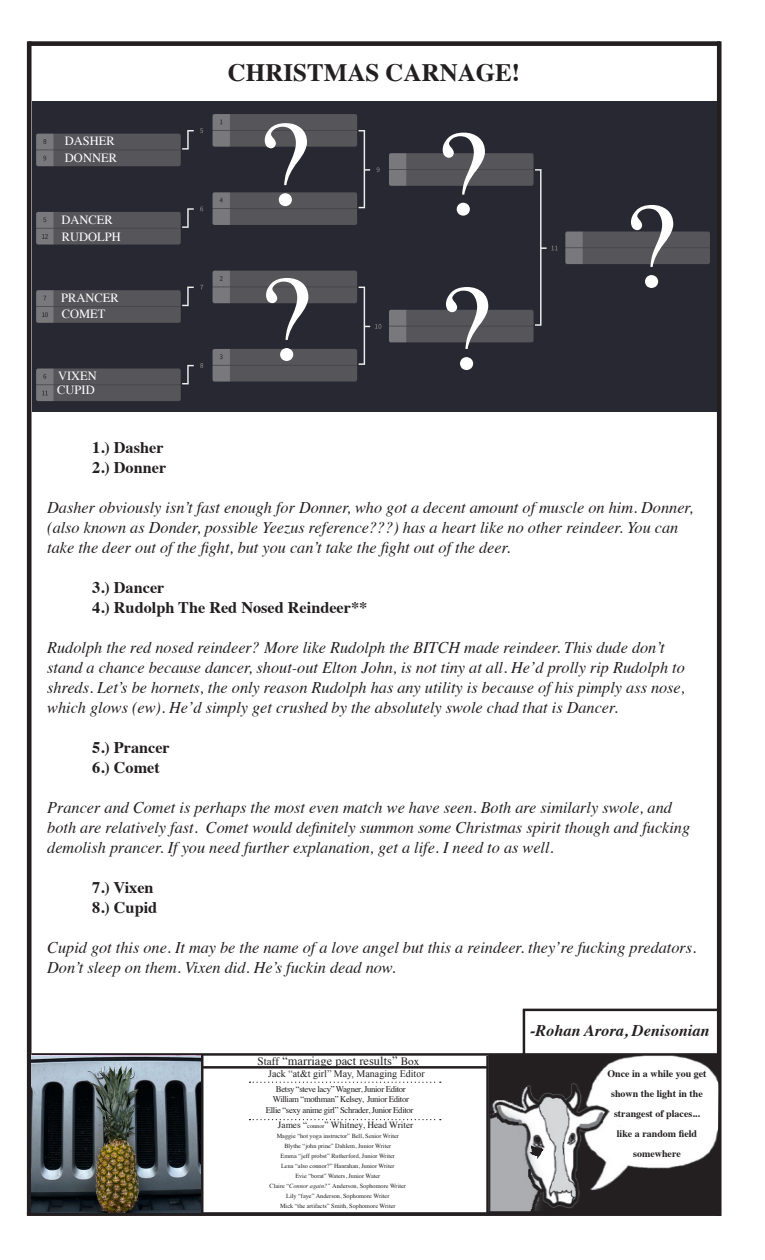
<style>
.page{position:relative;width:765px;height:1260px;background:#fff}
.page>*{position:absolute;margin:0;border:0;box-sizing:border-box;transform-origin:0 0}
.t1{font:121.25px "Times";color:#fff}
.t2{font:700 25px "Times";color:#231f20}
.t3{font:italic 16.25px/20px "Times";color:#231f20}
.t4{font:700 16.25px "Times";color:#231f20}
.t5{font:italic 700 16.25px "Times";color:#231f20}
.t6{font:12.5px "Times";color:#fff}
.t7{font:12.5px "Times";color:#231f20}
.t8{font:700 10px/20px "Times";color:#231f20;text-align:center}
.t9{font:10px "Times New Roman";color:#231f20}
.t10{font:9.38px "Times";color:#231f20}
.t11{font:8.75px "Times";letter-spacing:-.04em;color:#231f20}
.t12{font:6.25px "Times";color:#231f20}
.s1{font-size:11.25px}
.s2{font-size:6.25px}
.s3{font-style:italic}
</style>
<div class="page">
<svg style="left:27px;top:1212px;width:690px;height:4px;background:#2d292a"></svg>
<hr style="left:201px;top:1054px;width:2px;height:161px;background:#231f20">
<hr style="left:32px;top:1053px;width:687px;height:3px;background:#231f20">
<hr style="left:486px;top:1056px;width:3px;height:157px;background:#231f20">
<div style="left:27px;top:41px;width:5px;height:1173px;background:#231f20"></div>
<div style="left:29px;top:41px;width:691px;height:5px;background:#231f20"></div>
<hr style="left:202px;top:1066px;width:285px;height:3px;background:#231f20">
<svg style="left:249px;top:1082px;width:192px;height:1px"></svg>
<div style="left:717px;top:41px;width:5px;height:1175px;background:#231f20"></div>
<img style="left:488px;top:1055px;width:231px;height:159px">
<svg style="left:249px;top:1119px;width:192px;height:1px"></svg>
<hr style="left:28px;top:1212px;width:174px;height:3px;background:#231f20">
<svg style="left:527px;top:1090px;width:36px;height:71px"></svg>
<hr style="left:523px;top:1009px;width:197px;height:2px;background:#231f20">
<hr style="left:523px;top:1009px;width:2px;height:45px;background:#231f20">
<img style="left:32px;top:1057px;width:169px;height:155px">
<img style="left:32px;top:102px;width:685px;height:309px">
<p class="t6" style="left:65px;top:130px;width:52px">DASHER</p>
<p class="t6" style="left:65px;top:146px;width:54px">DONNER</p>
<p class="t6" style="left:62px;top:208px;width:53px">DANCER</p>
<p class="t6" style="left:62px;top:225px;width:61px">RUDOLPH</p>
<p class="t6" style="left:61px;top:286px;width:59px">PRANCER</p>
<p class="t6" style="left:62px;top:302px;width:45px">COMET</p>
<p class="t6" style="left:58px;top:365px;width:40px">VIXEN</p>
<p class="t6" style="left:57px;top:378px;width:39px">CUPID</p>
<p class="t2" style="left:228px;top:49px;width:294px">CHRISTMAS CARNAGE!</p>
<p class="t1" style="left:257px;top:51px;width:55px">?</p>
<p class="t1" style="left:258px;top:206px;width:55px">?</p>
<p class="t1" style="left:435px;top:60px;width:55px">?</p>
<p class="t1" style="left:438px;top:215px;width:55px">?</p>
<p class="t1" style="left:623px;top:133px;width:55px">?</p>
<p class="t4" style="left:92px;top:432px;width:73px">1.) Dasher</p>
<p class="t4" style="left:92px;top:452px;width:76px">2.) Donner</p>
<p class="t3" style="left:47px;top:496px;width:647px">Dasher obviously isn’t fast enough for Donner, who got a decent amount of muscle on him. Donner, (also known as Donder, possible Yeezus reference???) has a heart like no other reindeer. You can take the deer out of the fight, but you can’t take the fight out of the deer.</p>
<p class="t4" style="left:92px;top:572px;width:74px">3.) Dancer</p>
<p class="t4" style="left:92px;top:592px;width:277px">4.) Rudolph The Red Nosed Reindeer**</p>
<p class="t3" style="left:47px;top:636px;width:639px">Rudolph the red nosed reindeer? More like Rudolph the BITCH made reindeer. This dude don’t stand a chance because dancer, shout-out Elton John, is not tiny at all. He’d prolly rip Rudolph to shreds. Let’s be hornets, the only reason Rudolph has any utility is because of his pimply ass nose, which glows (ew). He’d simply get crushed by the absolutely swole chad that is Dancer.</p>
<p class="t4" style="left:92px;top:732px;width:79px">5.) Prancer</p>
<p class="t4" style="left:92px;top:752px;width:69px">6.) Comet</p>
<p class="t3" style="left:47px;top:796px;width:644px">Prancer and Comet is perhaps the most even match we have seen. Both are similarly swole, and both are relatively fast. Comet would definitely summon some Christmas spirit though and fucking demolish prancer. If you need further explanation, get a life. I need to as well.</p>
<p class="t4" style="left:92px;top:872px;width:63px">7.) Vixen</p>
<p class="t4" style="left:92px;top:892px;width:67px">8.) Cupid</p>
<p class="t3" style="left:47px;top:936px;width:651px">Cupid got this one. It may be the name of a love angel but this a reindeer. they’re fucking predators.<br>Don’t sleep on them. Vixen did. He’s fuckin dead now.</p>
<p class="t7" style="left:258px;top:1049px;width:163px"><span class="s1">Staff</span> “marriage pact results” <span class="s1">Box</span></p>
<p class="t9" style="left:268px;top:1067px;width:158px">Jack “at&amp;t girl” May, Managing Editor</p>
<p class="t11" style="left:276px;top:1081px;width:131px">Betsy “steve lacy” Wagner, Junior Editor</p>
<p class="t11" style="left:273px;top:1091px;width:138px">William “mothman” Kelsey, Junior Editor</p>
<p class="t11" style="left:266px;top:1102px;width:149px">Ellie “sexy anime girl” Schrader, Junior Editor</p>
<p class="t10" style="left:278px;top:1116px;width:137px">James “<span class="s2">connor</span>” Whitney, Head Writer</p>
<p class="t12" style="left:277px;top:1130px;width:124px">Maggie “hot yoga instructor” Bell, Senior Writer</p>
<p class="t12" style="left:284px;top:1140px;width:108px">Blythe “john prine” Dahlem, Junior Writer</p>
<p class="t12" style="left:281px;top:1150px;width:116px">Emma “jeff probst” Rutherford, Junior Writer</p>
<p class="t12" style="left:281px;top:1160px;width:115px">Lena “also connor?” Hanrahan, Junior Writer</p>
<p class="t12" style="left:295px;top:1170px;width:87px">Evie “borat” Waters, Junior Water</p>
<p class="t12" style="left:270px;top:1180px;width:138px">Claire “<span class="s3">Connor again?”</span> Anderson, Sophomore Writer</p>
<p class="t12" style="left:286px;top:1190px;width:105px">Lily “faye” Anderson, Sophomore Writer</p>
<p class="t12" style="left:280px;top:1200px;width:117px">Mick “the artifacts” Smith, Sophomore Writer</p>
<p class="t5" style="left:530px;top:1015px;width:181px">-Rohan Arora, Denisonian</p>
<p class="t8" style="left:607px;top:1063px;width:101px">Once in a while you get shown the light in the strangest of places... like a random field somewhere</p>
</div>
